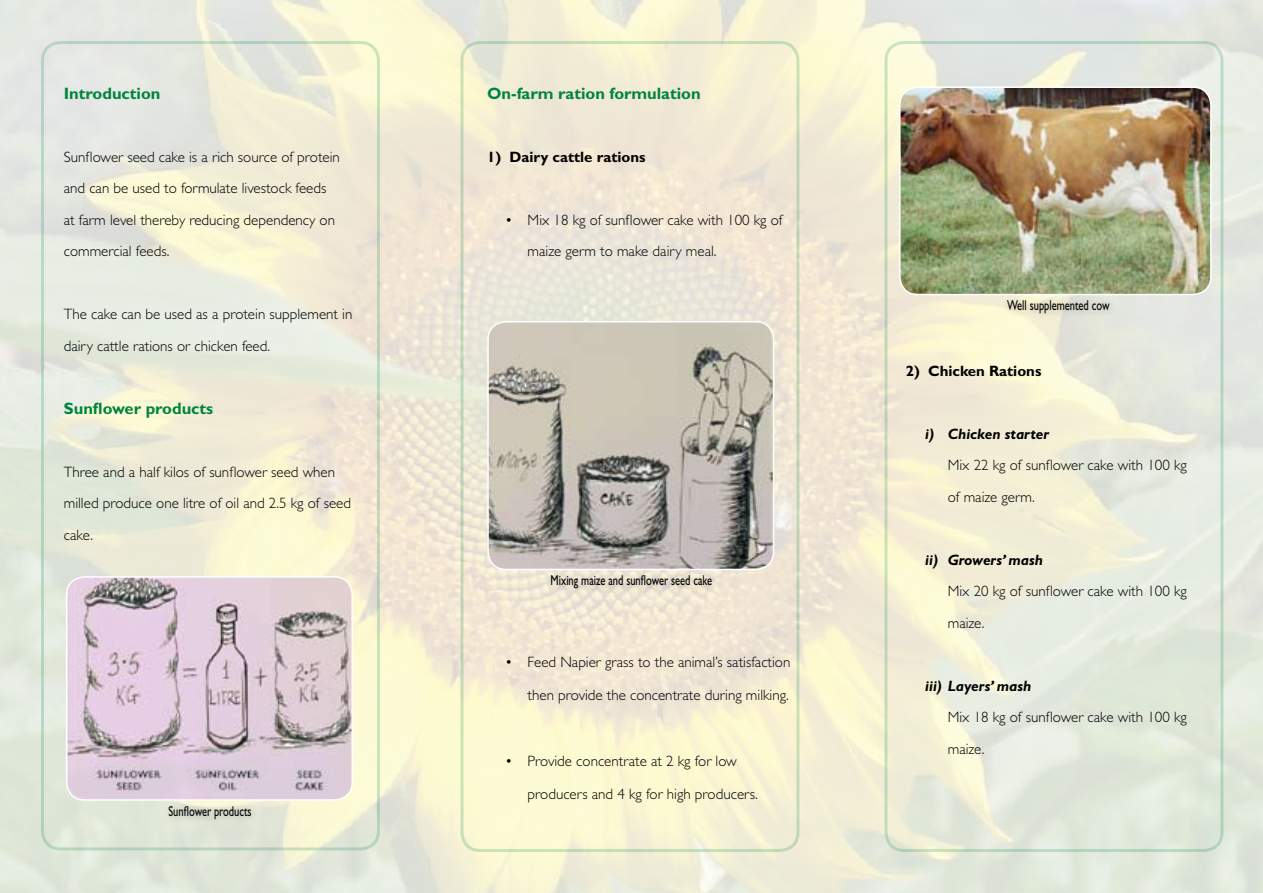
<style>
.page{position:relative;width:1263px;height:893px;background:#fff}
.page>*{position:absolute;margin:0;border:0;box-sizing:border-box;transform-origin:0 0}
.t1{font:700 16.5px "Gill Sans";color:#00853f}
.t2{font:300 15px/31.5px "Gill Sans";color:#000}
.t3{font:italic 700 15px "Gill Sans";color:#000}
.t4{font:700 15px "Gill Sans";color:#000}
.t5{font:14.4px "Gill Sans";color:#000;scale:.73 1}
</style>
<div class="page">
<div style="left:41px;top:41px;width:339px;height:809px;border:3px solid #00853f;border-radius:18px"></div>
<div style="left:884px;top:41px;width:339px;height:811px;border:3px solid #00853f;border-radius:18px"></div>
<div style="left:460px;top:41px;width:339px;height:811px;border:3px solid #00853f;border-radius:18px"></div>
<img style="left:488px;top:322px;width:285px;height:247px">
<div style="left:487px;top:321px;width:287px;height:249px;border:2px solid #fff;border-radius:18px"></div>
<div style="left:544px;top:568px;width:251px;height:51px;background:#000;opacity:.26"></div>
<img style="left:67px;top:577px;width:285px;height:223px">
<div style="left:66px;top:576px;width:287px;height:225px;border:2px solid #fff;border-radius:18px"></div>
<div style="left:162px;top:798px;width:250px;height:47px;background:#000;opacity:.26"></div>
<img style="left:900px;top:87px;width:311px;height:208px">
<div style="left:899px;top:86px;width:312px;height:209px;border:2px solid #fff;border-radius:18px"></div>
<div style="left:1000px;top:293px;width:250px;height:47px;background:#000;opacity:.26"></div>
<p class="t1" style="left:64px;top:84px;width:98px">Introduction</p>
<p class="t2" style="left:64px;top:141px;width:278px">Sunflower seed cake is a rich source of protein and can be used to formulate livestock feeds at farm level thereby reducing dependency on commercial feeds.</p>
<p class="t2" style="left:64px;top:299px;width:290px">The cake can be used as a protein supplement in dairy cattle rations or chicken feed.</p>
<p class="t1" style="left:64px;top:399px;width:151px">Sunflower products</p>
<p class="t2" style="left:64px;top:456px;width:289px">Three and a half kilos of sunflower seed when milled produce one litre of oil and 2.5 kg of seed cake.</p>
<p class="t5" style="left:168px;top:802px;width:115px">Sunflower products</p>
<p class="t1" style="left:487px;top:84px;width:215px">On-farm ration formulation</p>
<p class="t4" style="left:487px;top:148px;width:160px">1) Dairy cattle rations</p>
<p class="t2" style="left:528px;top:204px;width:256px;text-indent:-22px">• Mix 18 kg of sunflower cake with 100 kg of maize germ to make dairy meal.</p>
<p class="t5" style="left:551px;top:572px;width:223px">Mixing maize and sunflower seed cake</p>
<p class="t2" style="left:505px;top:647px;width:287px">• Feed Napier grass to the animal’s satisfaction</p>
<p class="t2" style="left:528px;top:680px;width:263px">then provide the concentrate during milking.</p>
<p class="t2" style="left:505px;top:746px;width:233px">• Provide concentrate at 2 kg for low</p>
<p class="t2" style="left:528px;top:779px;width:232px">producers and 4 kg for high producers.</p>
<p class="t5" style="left:1007px;top:297px;width:142px">Well supplemented cow</p>
<p class="t4" style="left:906px;top:362px;width:137px">2) Chicken Rations</p>
<p class="t3" style="left:925px;top:425px;width:125px">i) Chicken starter</p>
<p class="t2" style="left:948px;top:449px;width:241px">Mix 22 kg of sunflower cake with 100 kg of maize germ.</p>
<p class="t3" style="left:925px;top:551px;width:119px">ii) Growers’ mash</p>
<p class="t2" style="left:948px;top:575px;width:241px">Mix 20 kg of sunflower cake with 100 kg maize.</p>
<p class="t3" style="left:925px;top:677px;width:108px">iii) Layers’ mash</p>
<p class="t2" style="left:948px;top:701px;width:241px">Mix 18 kg of sunflower cake with 100 kg maize.</p>
</div>
